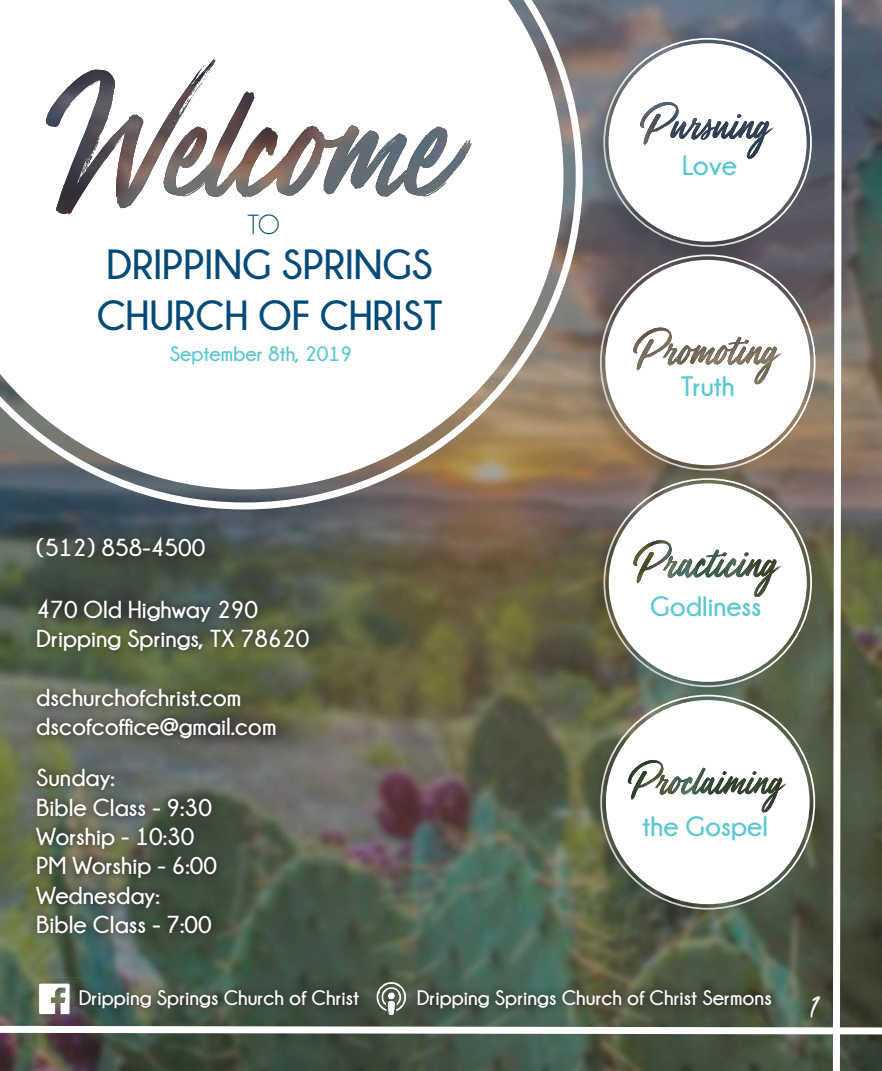
<style>
.page{position:relative;width:882px;height:1071px;background:#fff}
.page>*{position:absolute;margin:0;border:0;box-sizing:border-box;transform-origin:0 0}
.t1{font:700 42px "Champagne&Limousines";color:#044a76}
.t2{font:700 28px "Champagne&Limousines";color:#5bc7d2}
.t3{font:28px "Champagne&Limousines";color:#044a76}
.t4{font:28px "Mega Fresh";color:#fff}
.t5{font:700 24.5px "Champagne&Limousines";color:#fff}
.t6{font:700 21px "Champagne&Limousines";color:#fff}
.t7{font:700 21px "Champagne&Limousines";color:#5bc7d2}
</style>
<div class="page">
<img style="left:0;top:0;width:882px;height:1071px">
<img style="left:628px;top:760px;width:24px;height:24px">
<svg style="left:28px;top:591px;width:290px;height:69px;background:#4b5640"></svg>
<svg style="left:28px;top:680px;width:257px;height:68px;background:#595e4e"></svg>
<svg style="left:28px;top:529px;width:186px;height:37px;background:#3e4842"></svg>
<svg style="left:28px;top:760px;width:197px;height:183px;background:#505a4b"></svg>
<svg style="left:79px;top:981px;width:288px;height:36px;background:#405043"></svg>
<svg style="left:414px;top:981px;width:366px;height:36px;background:#455342"></svg>
<img style="left:29px;top:970px;width:50px;height:48px">
<img style="left:372px;top:979px;width:42px;height:39px">
<p class="t3" style="left:247px;top:210px;width:34px">TO</p>
<p class="t1" style="left:107px;top:241px;width:328px">DRIPPING SPRINGS</p>
<p class="t1" style="left:97px;top:292px;width:347px">CHURCH OF CHRIST</p>
<p class="t7" style="left:170px;top:343px;width:184px">September 8th, 2019</p>
<p class="t2" style="left:682px;top:150px;width:56px">Love</p>
<p class="t2" style="left:681px;top:371px;width:55px">Truth</p>
<p class="t5" style="left:36px;top:534px;width:171px">(512) 858-4500</p>
<p class="t5" style="left:36px;top:596px;width:223px">470 Old Highway 290</p>
<p class="t5" style="left:36px;top:625px;width:275px">Dripping Springs, TX 78620</p>
<p class="t5" style="left:36px;top:684px;width:207px">dschurchofchrist.com</p>
<p class="t5" style="left:36px;top:713px;width:242px">dscofcoffice@gmail.com</p>
<p class="t5" style="left:36px;top:764px;width:80px">Sunday:</p>
<p class="t5" style="left:36px;top:794px;width:177px">Bible Class - 9:30</p>
<p class="t5" style="left:36px;top:823px;width:160px">Worship - 10:30</p>
<p class="t5" style="left:36px;top:852px;width:182px">PM Worship - 6:00</p>
<p class="t5" style="left:36px;top:882px;width:125px">Wednesday:</p>
<p class="t5" style="left:36px;top:911px;width:177px">Bible Class - 7:00</p>
<p class="t2" style="left:650px;top:590px;width:113px">Godliness</p>
<p class="t2" style="left:643px;top:811px;width:127px">the Gospel</p>
<p class="t6" style="left:79px;top:987px;width:282px">Dripping Springs Church of Christ</p>
<p class="t6" style="left:417px;top:987px;width:357px">Dripping Springs Church of Christ Sermons</p>
<p class="t4" style="left:810px;top:993px;width:10px">1</p>
</div>
